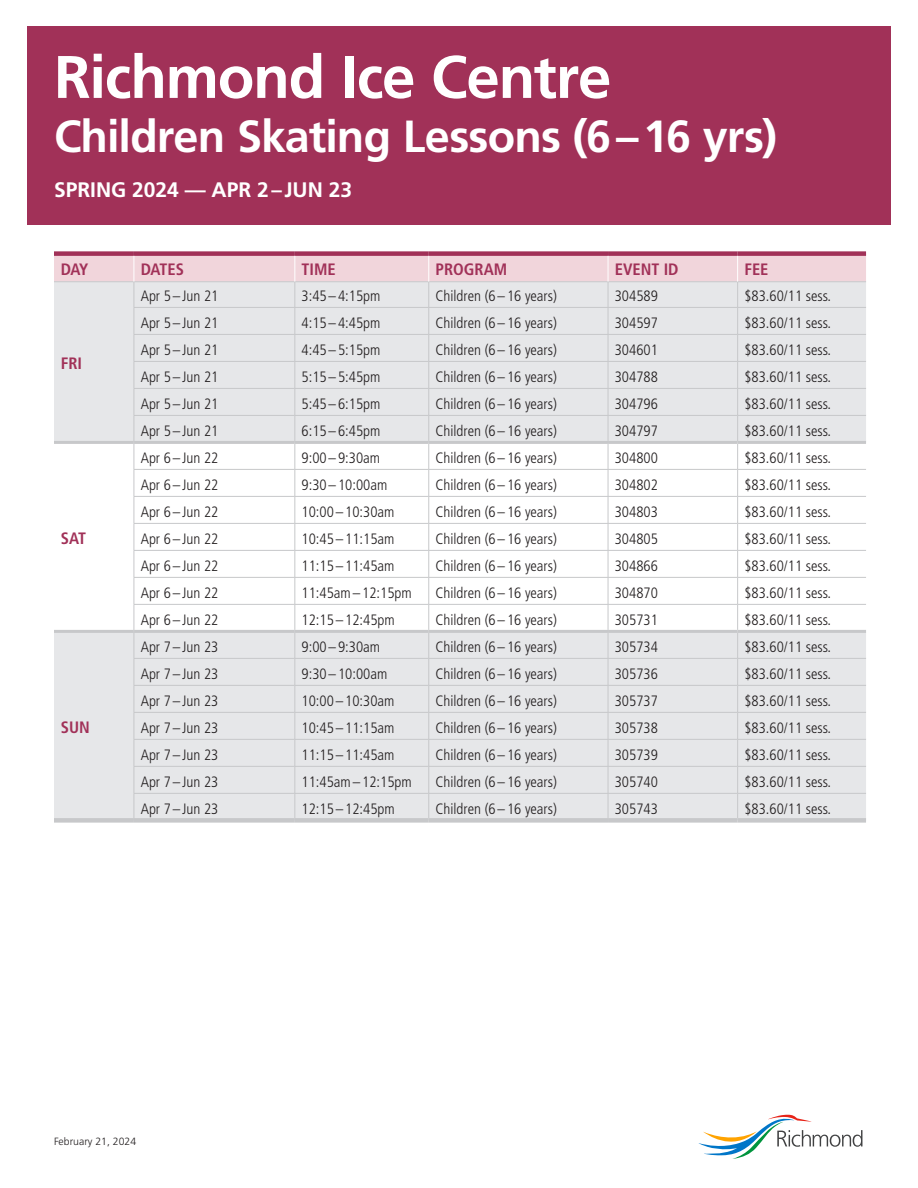
<style>
.page{position:relative;width:918px;height:1188px;background:#fff}
.page>*{position:absolute;margin:0;border:0;box-sizing:border-box;transform-origin:0 0}
.Headline_1{font:700 60px "Frutiger LT Std";letter-spacing:-.02em;color:#fff}
.Headline_1-2{font:700 45px "Frutiger LT Std";letter-spacing:-.02em;color:#fff}
.Subhead_1_no_line_above{font:700 21px "Frutiger LT Std";color:#fff}
.Day{font:700 condensed 16.5px "Frutiger LT Std";color:#a13158}
.Table_Body_Text{font:300 condensed 15px "Frutiger LT Std";color:#231f20}
.t1{font:300 10.5px "Frutiger LT Std";color:#231f20}
</style>
<div class="page">
<div style="left:27px;top:26px;width:864px;height:198px;background:#a13158"></div>
<div style="left:54px;top:251px;width:80px;height:5px;background:#a13158"></div>
<div style="left:134px;top:251px;width:161px;height:5px;background:#a13158"></div>
<div style="left:295px;top:251px;width:134px;height:5px;background:#a13158"></div>
<div style="left:429px;top:251px;width:179px;height:5px;background:#a13158"></div>
<div style="left:608px;top:251px;width:130px;height:5px;background:#a13158"></div>
<div style="left:738px;top:251px;width:128px;height:5px;background:#a13158"></div>
<div style="left:54px;top:818px;width:80px;height:5px;background:#c7c8ca"></div>
<div style="left:134px;top:818px;width:161px;height:5px;background:#c7c8ca"></div>
<div style="left:295px;top:818px;width:134px;height:5px;background:#c7c8ca"></div>
<div style="left:429px;top:818px;width:179px;height:5px;background:#c7c8ca"></div>
<div style="left:608px;top:818px;width:130px;height:5px;background:#c7c8ca"></div>
<div style="left:738px;top:818px;width:128px;height:5px;background:#c7c8ca"></div>
<svg style="left:54px;top:254px;width:812px;height:564px"></svg>
<svg style="left:699px;top:1114px;width:163px;height:45px"></svg>
<p class="Headline_1" style="left:54px;top:42px;width:559px">Richmond Ice Centre</p>
<p class="Headline_1-2" style="left:54px;top:110px;width:724px">Children Skating Lessons (6–16 yrs)</p>
<p class="Subhead_1_no_line_above" style="left:54px;top:178px;width:300px">SPRING 2024 — APR 2– JUN 23</p>
<p class="Day" style="left:61px;top:259px;width:29px">DAY</p>
<p class="Day" style="left:141px;top:259px;width:45px">DATES</p>
<p class="Day" style="left:302px;top:259px;width:36px">TIME</p>
<p class="Day" style="left:436px;top:259px;width:73px">PROGRAM</p>
<p class="Day" style="left:615px;top:259px;width:65px">EVENT ID</p>
<p class="Day" style="left:744px;top:259px;width:26px">FEE</p>
<p class="Day" style="left:61px;top:353px;width:23px">FRI</p>
<p class="Day" style="left:61px;top:529px;width:27px">SAT</p>
<p class="Day" style="left:61px;top:718px;width:31px">SUN</p>
<p class="Table_Body_Text" style="left:141px;top:287px;width:79px">Apr 5–Jun 21</p>
<p class="Table_Body_Text" style="left:302px;top:287px;width:80px">3:45 –4:15pm</p>
<p class="Table_Body_Text" style="left:436px;top:287px;width:123px">Children (6 –16 years)</p>
<p class="Table_Body_Text" style="left:615px;top:287px;width:45px">304589</p>
<p class="Table_Body_Text" style="left:744px;top:287px;width:88px">$83.60/11 sess.</p>
<p class="Table_Body_Text" style="left:141px;top:314px;width:79px">Apr 5–Jun 21</p>
<p class="Table_Body_Text" style="left:302px;top:314px;width:80px">4:15 –4:45pm</p>
<p class="Table_Body_Text" style="left:436px;top:314px;width:123px">Children (6 –16 years)</p>
<p class="Table_Body_Text" style="left:615px;top:314px;width:45px">304597</p>
<p class="Table_Body_Text" style="left:744px;top:314px;width:88px">$83.60/11 sess.</p>
<p class="Table_Body_Text" style="left:141px;top:341px;width:79px">Apr 5–Jun 21</p>
<p class="Table_Body_Text" style="left:302px;top:341px;width:80px">4:45 –5:15pm</p>
<p class="Table_Body_Text" style="left:436px;top:341px;width:123px">Children (6 –16 years)</p>
<p class="Table_Body_Text" style="left:615px;top:341px;width:45px">304601</p>
<p class="Table_Body_Text" style="left:744px;top:341px;width:88px">$83.60/11 sess.</p>
<p class="Table_Body_Text" style="left:141px;top:368px;width:79px">Apr 5–Jun 21</p>
<p class="Table_Body_Text" style="left:302px;top:368px;width:80px">5:15 –5:45pm</p>
<p class="Table_Body_Text" style="left:436px;top:368px;width:123px">Children (6 –16 years)</p>
<p class="Table_Body_Text" style="left:615px;top:368px;width:45px">304788</p>
<p class="Table_Body_Text" style="left:744px;top:368px;width:88px">$83.60/11 sess.</p>
<p class="Table_Body_Text" style="left:141px;top:395px;width:79px">Apr 5–Jun 21</p>
<p class="Table_Body_Text" style="left:302px;top:395px;width:80px">5:45 –6:15pm</p>
<p class="Table_Body_Text" style="left:436px;top:395px;width:123px">Children (6 –16 years)</p>
<p class="Table_Body_Text" style="left:615px;top:395px;width:45px">304796</p>
<p class="Table_Body_Text" style="left:744px;top:395px;width:88px">$83.60/11 sess.</p>
<p class="Table_Body_Text" style="left:141px;top:422px;width:79px">Apr 5–Jun 21</p>
<p class="Table_Body_Text" style="left:302px;top:422px;width:80px">6:15 –6:45pm</p>
<p class="Table_Body_Text" style="left:436px;top:422px;width:123px">Children (6 –16 years)</p>
<p class="Table_Body_Text" style="left:615px;top:422px;width:45px">304797</p>
<p class="Table_Body_Text" style="left:744px;top:422px;width:88px">$83.60/11 sess.</p>
<p class="Table_Body_Text" style="left:141px;top:449px;width:79px">Apr 6–Jun 22</p>
<p class="Table_Body_Text" style="left:302px;top:449px;width:80px">9:00 –9:30am</p>
<p class="Table_Body_Text" style="left:436px;top:449px;width:123px">Children (6 –16 years)</p>
<p class="Table_Body_Text" style="left:615px;top:449px;width:45px">304800</p>
<p class="Table_Body_Text" style="left:744px;top:449px;width:88px">$83.60/11 sess.</p>
<p class="Table_Body_Text" style="left:141px;top:476px;width:79px">Apr 6–Jun 22</p>
<p class="Table_Body_Text" style="left:302px;top:476px;width:87px">9:30 –10:00am</p>
<p class="Table_Body_Text" style="left:436px;top:476px;width:123px">Children (6 –16 years)</p>
<p class="Table_Body_Text" style="left:615px;top:476px;width:45px">304802</p>
<p class="Table_Body_Text" style="left:744px;top:476px;width:88px">$83.60/11 sess.</p>
<p class="Table_Body_Text" style="left:141px;top:503px;width:79px">Apr 6–Jun 22</p>
<p class="Table_Body_Text" style="left:302px;top:503px;width:94px">10:00 –10:30am</p>
<p class="Table_Body_Text" style="left:436px;top:503px;width:123px">Children (6 –16 years)</p>
<p class="Table_Body_Text" style="left:615px;top:503px;width:45px">304803</p>
<p class="Table_Body_Text" style="left:744px;top:503px;width:88px">$83.60/11 sess.</p>
<p class="Table_Body_Text" style="left:141px;top:530px;width:79px">Apr 6–Jun 22</p>
<p class="Table_Body_Text" style="left:302px;top:530px;width:94px">10:45 –11:15am</p>
<p class="Table_Body_Text" style="left:436px;top:530px;width:123px">Children (6 –16 years)</p>
<p class="Table_Body_Text" style="left:615px;top:530px;width:45px">304805</p>
<p class="Table_Body_Text" style="left:744px;top:530px;width:88px">$83.60/11 sess.</p>
<p class="Table_Body_Text" style="left:141px;top:557px;width:79px">Apr 6–Jun 22</p>
<p class="Table_Body_Text" style="left:302px;top:557px;width:94px">11:15 –11:45am</p>
<p class="Table_Body_Text" style="left:436px;top:557px;width:123px">Children (6 –16 years)</p>
<p class="Table_Body_Text" style="left:615px;top:557px;width:45px">304866</p>
<p class="Table_Body_Text" style="left:744px;top:557px;width:88px">$83.60/11 sess.</p>
<p class="Table_Body_Text" style="left:141px;top:584px;width:79px">Apr 6–Jun 22</p>
<p class="Table_Body_Text" style="left:302px;top:584px;width:112px">11:45am– 12:15pm</p>
<p class="Table_Body_Text" style="left:436px;top:584px;width:123px">Children (6 –16 years)</p>
<p class="Table_Body_Text" style="left:615px;top:584px;width:45px">304870</p>
<p class="Table_Body_Text" style="left:744px;top:584px;width:88px">$83.60/11 sess.</p>
<p class="Table_Body_Text" style="left:141px;top:611px;width:79px">Apr 6–Jun 22</p>
<p class="Table_Body_Text" style="left:302px;top:611px;width:95px">12:15 –12:45pm</p>
<p class="Table_Body_Text" style="left:436px;top:611px;width:123px">Children (6 –16 years)</p>
<p class="Table_Body_Text" style="left:615px;top:611px;width:45px">305731</p>
<p class="Table_Body_Text" style="left:744px;top:611px;width:88px">$83.60/11 sess.</p>
<p class="Table_Body_Text" style="left:141px;top:638px;width:79px">Apr 7–Jun 23</p>
<p class="Table_Body_Text" style="left:302px;top:638px;width:80px">9:00 –9:30am</p>
<p class="Table_Body_Text" style="left:436px;top:638px;width:123px">Children (6 –16 years)</p>
<p class="Table_Body_Text" style="left:615px;top:638px;width:45px">305734</p>
<p class="Table_Body_Text" style="left:744px;top:638px;width:88px">$83.60/11 sess.</p>
<p class="Table_Body_Text" style="left:141px;top:665px;width:79px">Apr 7–Jun 23</p>
<p class="Table_Body_Text" style="left:302px;top:665px;width:87px">9:30 –10:00am</p>
<p class="Table_Body_Text" style="left:436px;top:665px;width:123px">Children (6 –16 years)</p>
<p class="Table_Body_Text" style="left:615px;top:665px;width:45px">305736</p>
<p class="Table_Body_Text" style="left:744px;top:665px;width:88px">$83.60/11 sess.</p>
<p class="Table_Body_Text" style="left:141px;top:692px;width:79px">Apr 7–Jun 23</p>
<p class="Table_Body_Text" style="left:302px;top:692px;width:94px">10:00 –10:30am</p>
<p class="Table_Body_Text" style="left:436px;top:692px;width:123px">Children (6 –16 years)</p>
<p class="Table_Body_Text" style="left:615px;top:692px;width:45px">305737</p>
<p class="Table_Body_Text" style="left:744px;top:692px;width:88px">$83.60/11 sess.</p>
<p class="Table_Body_Text" style="left:141px;top:719px;width:79px">Apr 7–Jun 23</p>
<p class="Table_Body_Text" style="left:302px;top:719px;width:94px">10:45 –11:15am</p>
<p class="Table_Body_Text" style="left:436px;top:719px;width:123px">Children (6 –16 years)</p>
<p class="Table_Body_Text" style="left:615px;top:719px;width:45px">305738</p>
<p class="Table_Body_Text" style="left:744px;top:719px;width:88px">$83.60/11 sess.</p>
<p class="Table_Body_Text" style="left:141px;top:746px;width:79px">Apr 7–Jun 23</p>
<p class="Table_Body_Text" style="left:302px;top:746px;width:94px">11:15 –11:45am</p>
<p class="Table_Body_Text" style="left:436px;top:746px;width:123px">Children (6 –16 years)</p>
<p class="Table_Body_Text" style="left:615px;top:746px;width:45px">305739</p>
<p class="Table_Body_Text" style="left:744px;top:746px;width:88px">$83.60/11 sess.</p>
<p class="Table_Body_Text" style="left:141px;top:773px;width:79px">Apr 7–Jun 23</p>
<p class="Table_Body_Text" style="left:302px;top:773px;width:112px">11:45am– 12:15pm</p>
<p class="Table_Body_Text" style="left:436px;top:773px;width:123px">Children (6 –16 years)</p>
<p class="Table_Body_Text" style="left:615px;top:773px;width:45px">305740</p>
<p class="Table_Body_Text" style="left:744px;top:773px;width:88px">$83.60/11 sess.</p>
<p class="Table_Body_Text" style="left:141px;top:800px;width:79px">Apr 7–Jun 23</p>
<p class="Table_Body_Text" style="left:302px;top:800px;width:95px">12:15 –12:45pm</p>
<p class="Table_Body_Text" style="left:436px;top:800px;width:123px">Children (6 –16 years)</p>
<p class="Table_Body_Text" style="left:615px;top:800px;width:45px">305743</p>
<p class="Table_Body_Text" style="left:744px;top:800px;width:88px">$83.60/11 sess.</p>
<p class="t1" style="left:54px;top:1135px;width:84px">February 21, 2024</p>
</div>
